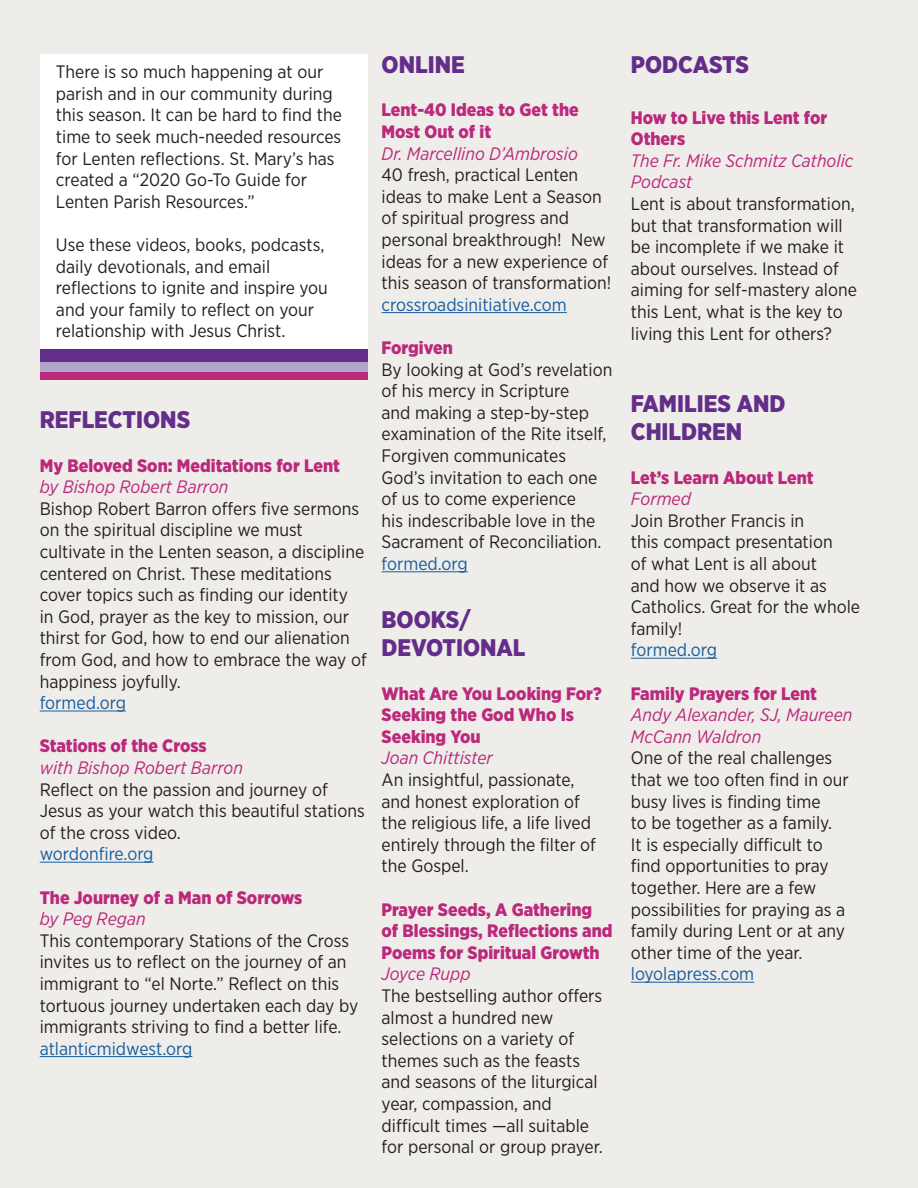
<style>
.page{position:relative;width:918px;height:1188px;background:#efedea}
.page>*{position:absolute;margin:0;border:0;box-sizing:border-box;transform-origin:0 0}
.t1{font:900 24px/28.8px "Gotham Narrow";color:#632e8a}
.t2{font:18px/21.6px "Gotham Narrow";color:#231f20}
.t3{font:900 18px/21.6px "Gotham Narrow";color:#bb297c}
.t4{font:italic 18px/21.6px "Gotham Narrow";color:#bb297c}
.t5{font:18px "Gotham Narrow";color:#175d9e}
.s1{font-weight:400;font-style:italic}
</style>
<div class="page">
<div style="left:40px;top:55px;width:327px;height:311px;background:#fff"></div>
<div style="left:40px;top:349px;width:327px;height:17px;background:#632e8a"></div>
<div style="left:40px;top:362px;width:327px;height:12px;background:#b3a4cc"></div>
<hr style="left:40px;top:711px;width:86px;height:1px;background:#175d9e">
<hr style="left:40px;top:862px;width:114px;height:1px;background:#175d9e">
<hr style="left:40px;top:1056px;width:152px;height:1px;background:#175d9e">
<hr style="left:382px;top:312px;width:185px;height:1px;background:#175d9e">
<hr style="left:382px;top:571px;width:86px;height:1px;background:#175d9e">
<hr style="left:631px;top:658px;width:86px;height:1px;background:#175d9e">
<hr style="left:631px;top:982px;width:123px;height:1px;background:#175d9e">
<div style="left:40px;top:373px;width:327px;height:7px;background:#bb297c"></div>
<p class="t2" style="left:56px;top:61px;width:288px">There is so much happening at our parish and in our community during this season. It can be hard to find the time to seek much-needed resources for Lenten reflections. St. Mary’s has created a “2020 Go-To Guide for Lenten Parish Resources.”</p>
<p class="t2" style="left:56px;top:233px;width:274px">Use these videos, books, podcasts, daily devotionals, and email reflections to ignite and inspire you and your family to reflect on your relationship with Jesus Christ.</p>
<p class="t1" style="left:40px;top:405px;width:152px">REFLECTIONS</p>
<p class="t3" style="left:40px;top:454px;width:302px">My Beloved Son: Meditations for Lent</p>
<p class="t4" style="left:40px;top:476px;width:190px">by Bishop Robert Barron</p>
<p class="t2" style="left:40px;top:497px;width:329px">Bishop Robert Barron offers five sermons on the spiritual discipline we must cultivate in the Lenten season, a discipline centered on Christ. These meditations cover topics such as finding our identity<br>in God, prayer as the key to mission, our thirst for God, how to end our alienation from God, and how to embrace the way of happiness joyfully.</p>
<p class="t5" style="left:40px;top:692px;width:88px">formed.org</p>
<p class="t3" style="left:40px;top:735px;width:168px">Stations of the Cross</p>
<p class="t4" style="left:40px;top:757px;width:205px">with Bishop Robert Barron</p>
<p class="t2" style="left:40px;top:778px;width:327px">Reflect on the passion and journey of<br>Jesus as your watch this beautiful stations of the cross video.</p>
<p class="t5" style="left:40px;top:843px;width:115px">wordonfire.org</p>
<p class="t3" style="left:40px;top:886px;width:264px">The Journey of a Man of Sorrows</p>
<p class="t4" style="left:40px;top:908px;width:107px">by Peg Regan</p>
<p class="t2" style="left:40px;top:929px;width:320px">This contemporary Stations of the Cross invites us to reflect on the journey of an immigrant to “el Norte.” Reflect on this tortuous journey undertaken each day by immigrants striving to find a better life.</p>
<p class="t5" style="left:40px;top:1037px;width:154px">atlanticmidwest.org</p>
<p class="t1" style="left:382px;top:50px;width:85px">ONLINE</p>
<p class="t3" style="left:382px;top:99px;width:199px">Lent-40 Ideas to Get the<br>Most Out of it</p>
<p class="t4" style="left:382px;top:142px;width:198px">Dr. Marcellino D’Ambrosio</p>
<p class="t2" style="left:382px;top:164px;width:231px">40 fresh, practical Lenten ideas to make Lent a Season of spiritual progress and personal breakthrough! New ideas for a new experience of this season of transformation!</p>
<p class="t5" style="left:382px;top:293px;width:187px">crossroadsinitiative.com</p>
<p class="t3" style="left:382px;top:337px;width:73px">Forgiven</p>
<p class="t2" style="left:382px;top:358px;width:232px">By looking at God’s revelation of his mercy in Scripture<br>and making a step-by-step examination of the Rite itself,<br>Forgiven communicates<br>God’s invitation to each one of us to come experience<br>his indescribable love in the<br>Sacrament of Reconciliation.</p>
<p class="t5" style="left:382px;top:553px;width:88px">formed.org</p>
<p class="t1" style="left:382px;top:604px;width:146px">BOOKS/<br>DEVOTIONAL</p>
<p class="t3" style="left:382px;top:682px;width:222px">What Are You Looking For?<br>Seeking the God Who Is<br>Seeking You</p>
<p class="t4" style="left:382px;top:747px;width:113px">Joan Chittister</p>
<p class="t2" style="left:382px;top:769px;width:216px">An insightful, passionate, and honest exploration of the religious life, a life lived entirely through the filter of the Gospel.</p>
<p class="t3" style="left:382px;top:898px;width:232px">Prayer Seeds, A Gathering of Blessings, Reflections and<br>Poems for Spiritual Growth<br><span class="s1">Joyce Rupp</span></p>
<p class="t2" style="left:382px;top:985px;width:223px">The bestselling author offers almost a hundred new selections on a variety of themes such as the feasts and seasons of the liturgical year, compassion, and difficult times —all suitable for personal or group prayer.</p>
<p class="t1" style="left:631px;top:50px;width:120px">PODCASTS</p>
<p class="t3" style="left:631px;top:106px;width:198px">How to Live this Lent for<br>Others</p>
<p class="t4" style="left:631px;top:149px;width:224px">The Fr. Mike Schmitz Catholic<br>Podcast</p>
<p class="t2" style="left:631px;top:193px;width:228px">Lent is about transformation, but that transformation will be incomplete if we make it about ourselves. Instead of aiming for self-mastery alone this Lent, what is the key to living this Lent for others?</p>
<p class="t1" style="left:631px;top:388px;width:156px">FAMILIES AND<br>CHILDREN</p>
<p class="t3" style="left:631px;top:466px;width:184px">Let’s Learn About Lent</p>
<p class="t4" style="left:631px;top:488px;width:62px">Formed</p>
<p class="t2" style="left:631px;top:509px;width:231px">Join Brother Francis in<br>this compact presentation<br>of what Lent is all about<br>and how we observe it as<br>Catholics. Great for the whole family!</p>
<p class="t5" style="left:631px;top:639px;width:88px">formed.org</p>
<p class="t3" style="left:631px;top:682px;width:188px">Family Prayers for Lent</p>
<p class="t4" style="left:631px;top:704px;width:223px">Andy Alexander, SJ, Maureen<br>McCann Waldron</p>
<p class="t2" style="left:631px;top:747px;width:219px">One of the real challenges that we too often find in our busy lives is finding time<br>to be together as a family.<br>It is especially difficult to find opportunities to pray together. Here are a few possibilities for praying as a family during Lent or at any other time of the year.</p>
<p class="t5" style="left:631px;top:963px;width:125px">loyolapress.com</p>
</div>
